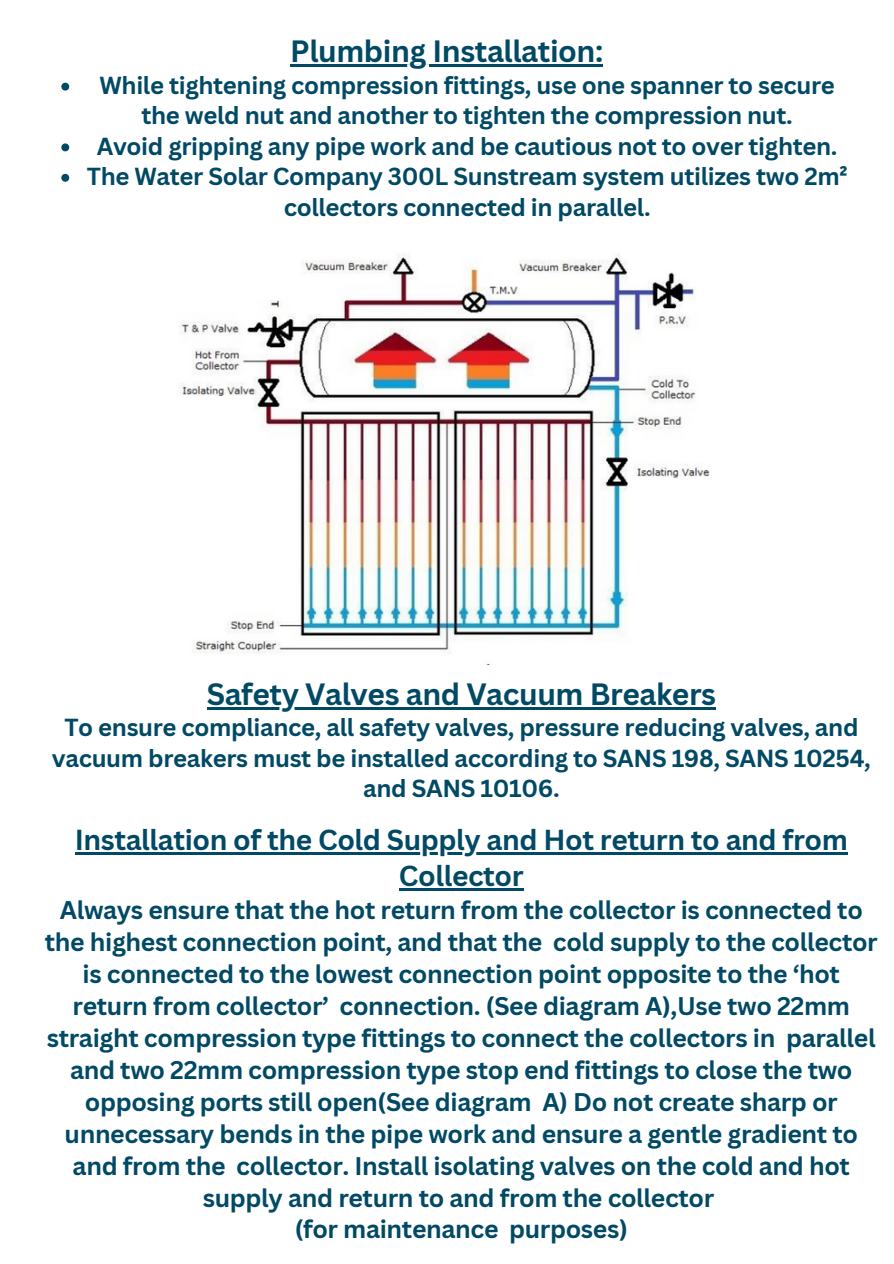
<style>
.page{position:relative;width:894px;height:1264px;background:#fff}
.page>*{position:absolute;margin:0;border:0;box-sizing:border-box;transform-origin:0 0}
.t1{font:700 30px "Canva Sans";letter-spacing:-.015em;color:#014964}
.t2{font:700 28.2px/35.7px "Canva Sans";letter-spacing:-.015em;color:#014964;text-align:center}
.t3{font:700 24.9px/32px "Canva Sans";letter-spacing:-.015em;color:#014964;text-align:center}
.t4{font:700 24px/30.3px "Canva Sans";letter-spacing:-.015em;color:#014964;text-align:center}
</style>
<div class="page">
<img style="left:179px;top:254px;width:531px;height:400px">
<hr style="left:290px;top:65px;width:312px;height:2px;background:#014964">
<svg style="left:61px;top:83px;width:8px;height:8px"></svg>
<svg style="left:61px;top:143px;width:8px;height:8px"></svg>
<svg style="left:61px;top:174px;width:8px;height:8px"></svg>
<hr style="left:207px;top:707px;width:508px;height:2px;background:#014964">
<hr style="left:75px;top:852px;width:772px;height:2px;background:#014964">
<hr style="left:399px;top:888px;width:124px;height:2px;background:#014964">
<p class="t1" style="left:290px;top:30px;width:314px">Plumbing Installation:</p>
<p class="t4" style="left:99px;top:69px;width:736px">While tightening compression fittings, use one spanner to secure the weld nut and another to tighten the compression nut.</p>
<p class="t4" style="left:97px;top:130px;width:742px">Avoid gripping any pipe work and be cautious not to over tighten.</p>
<p class="t4" style="left:87px;top:161px;width:761px">The Water Solar Company 300L Sunstream system utilizes two 2m² collectors connected in parallel.</p>
<h2 class="t1" style="left:207px;top:673px;width:510px">Safety Valves and Vacuum Breakers</h2>
<h2 class="t4" style="left:52px;top:712px;width:820px">To ensure compliance, all safety valves, pressure reducing valves, and vacuum breakers must be installed according to SANS 198, SANS 10254, and SANS 10106.</h2>
<h2 class="t2" style="left:75px;top:821px;width:774px">Installation of the Cold Supply and Hot return to and from<br>Collector</h2>
<h2 class="t3" style="left:45px;top:893px;width:834px">Always ensure that the hot return from the collector is connected to the highest connection point, and that the cold supply to the collector is connected to the lowest connection point opposite to the ‘hot return from collector’ connection. (See diagram A),Use two 22mm straight compression type fittings to connect the collectors in parallel and two 22mm compression type stop end fittings to close the two opposing ports still open(See diagram A) Do not create sharp or unnecessary bends in the pipe work and ensure a gentle gradient to and from the collector. Install isolating valves on the cold and hot supply and return to and from the collector<br>(for maintenance purposes)</h2>
</div>
